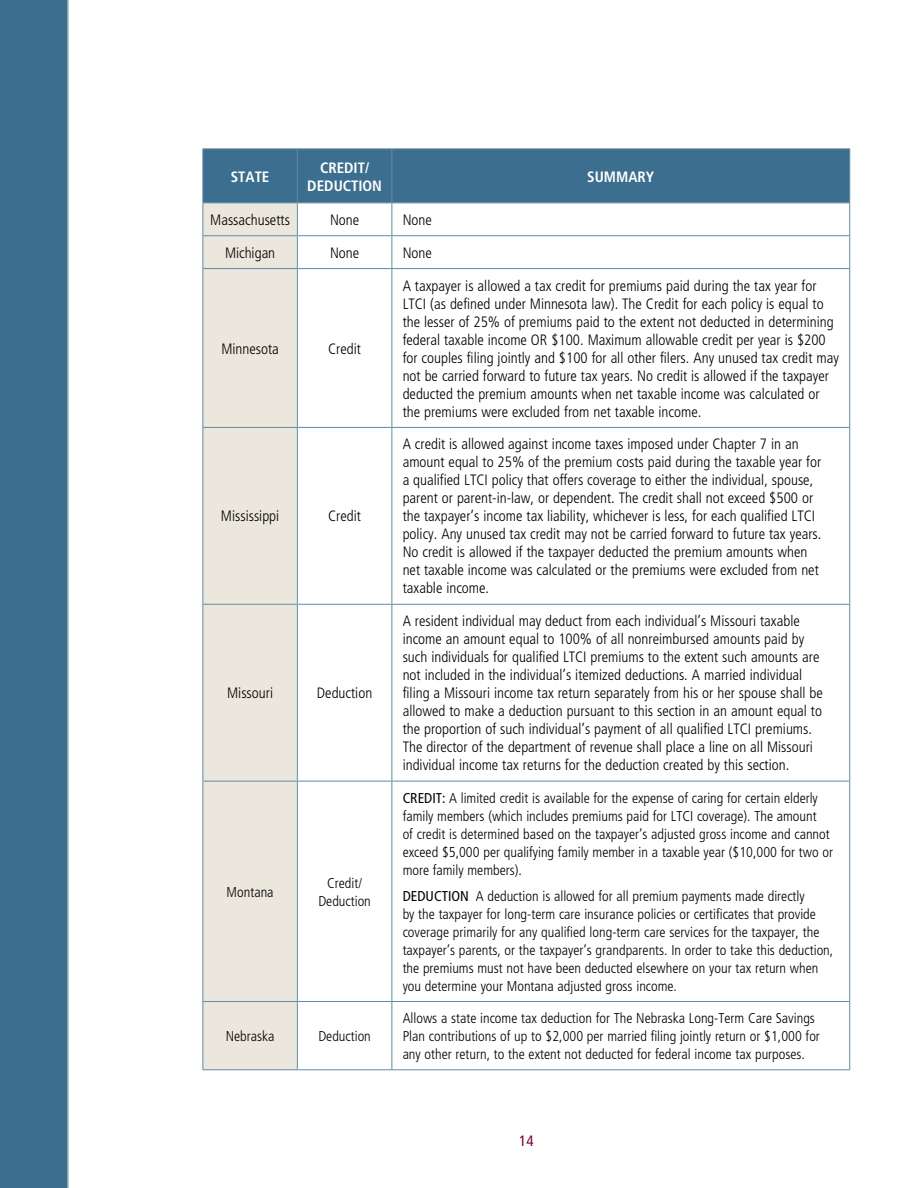
<style>
.page{position:relative;width:918px;height:1188px;background:#fff}
.page>*{position:absolute;margin:0;border:0;box-sizing:border-box;transform-origin:0 0}
.t1{font:300 condensed 15px/18px "Frutiger";color:#000}
.t2{font:700 condensed 15px "Frutiger";color:#fff}
.t3{font:condensed 15px "Frutiger";color:#7a003c}
.t4{font:300 condensed 14.25px/18px "Frutiger";color:#000}
.s1{font-weight:400}
</style>
<div class="page">
<hr style="left:68px;top:0;width:1px;height:1188px;background:#3b6e8f">
<div style="left:0;top:0;width:68px;height:1188px;background:#3b6e8f"></div>
<div style="left:203px;top:149px;width:646px;height:53px;background:#3b6e8f"></div>
<div style="left:203px;top:203px;width:94px;height:866px;background:#ece7dd"></div>
<svg style="left:298px;top:203px;width:551px;height:866px"></svg>
<hr style="left:202px;top:148px;width:95px;height:1px;background:#628ba5">
<hr style="left:202px;top:149px;width:1px;height:53px;background:#628ba5">
<hr style="left:297px;top:148px;width:95px;height:1px;background:#628ba5">
<hr style="left:297px;top:149px;width:1px;height:53px;background:#628ba5">
<hr style="left:392px;top:148px;width:458px;height:1px;background:#628ba5">
<hr style="left:392px;top:149px;width:1px;height:53px;background:#628ba5">
<hr style="left:849px;top:149px;width:1px;height:53px;background:#628ba5">
<hr style="left:202px;top:202px;width:95px;height:1px;background:#628ba5">
<hr style="left:202px;top:203px;width:1px;height:32px;background:#628ba5">
<hr style="left:297px;top:202px;width:95px;height:1px;background:#628ba5">
<hr style="left:297px;top:203px;width:1px;height:32px;background:#628ba5">
<hr style="left:392px;top:202px;width:458px;height:1px;background:#628ba5">
<hr style="left:392px;top:203px;width:1px;height:32px;background:#628ba5">
<hr style="left:849px;top:203px;width:1px;height:32px;background:#628ba5">
<hr style="left:202px;top:235px;width:95px;height:1px;background:#628ba5">
<hr style="left:202px;top:236px;width:1px;height:32px;background:#628ba5">
<hr style="left:297px;top:235px;width:95px;height:1px;background:#628ba5">
<hr style="left:297px;top:236px;width:1px;height:32px;background:#628ba5">
<hr style="left:392px;top:235px;width:458px;height:1px;background:#628ba5">
<hr style="left:392px;top:236px;width:1px;height:32px;background:#628ba5">
<hr style="left:849px;top:236px;width:1px;height:32px;background:#628ba5">
<hr style="left:202px;top:268px;width:95px;height:1px;background:#628ba5">
<hr style="left:202px;top:269px;width:1px;height:158px;background:#628ba5">
<hr style="left:297px;top:268px;width:95px;height:1px;background:#628ba5">
<hr style="left:297px;top:269px;width:1px;height:158px;background:#628ba5">
<hr style="left:392px;top:268px;width:458px;height:1px;background:#628ba5">
<hr style="left:392px;top:269px;width:1px;height:158px;background:#628ba5">
<hr style="left:849px;top:269px;width:1px;height:158px;background:#628ba5">
<hr style="left:202px;top:427px;width:95px;height:1px;background:#628ba5">
<hr style="left:202px;top:428px;width:1px;height:176px;background:#628ba5">
<hr style="left:297px;top:427px;width:95px;height:1px;background:#628ba5">
<hr style="left:297px;top:428px;width:1px;height:176px;background:#628ba5">
<hr style="left:392px;top:427px;width:458px;height:1px;background:#628ba5">
<hr style="left:392px;top:428px;width:1px;height:176px;background:#628ba5">
<hr style="left:849px;top:428px;width:1px;height:176px;background:#628ba5">
<hr style="left:202px;top:604px;width:95px;height:1px;background:#628ba5">
<hr style="left:202px;top:605px;width:1px;height:176px;background:#628ba5">
<hr style="left:297px;top:604px;width:95px;height:1px;background:#628ba5">
<hr style="left:297px;top:605px;width:1px;height:176px;background:#628ba5">
<hr style="left:392px;top:604px;width:458px;height:1px;background:#628ba5">
<hr style="left:392px;top:605px;width:1px;height:176px;background:#628ba5">
<hr style="left:849px;top:605px;width:1px;height:176px;background:#628ba5">
<hr style="left:202px;top:781px;width:95px;height:1px;background:#628ba5">
<hr style="left:202px;top:782px;width:1px;height:219px;background:#628ba5">
<hr style="left:297px;top:781px;width:95px;height:1px;background:#628ba5">
<hr style="left:297px;top:782px;width:1px;height:219px;background:#628ba5">
<hr style="left:392px;top:781px;width:458px;height:1px;background:#628ba5">
<hr style="left:392px;top:782px;width:1px;height:219px;background:#628ba5">
<hr style="left:849px;top:782px;width:1px;height:219px;background:#628ba5">
<hr style="left:202px;top:1001px;width:95px;height:1px;background:#628ba5">
<hr style="left:202px;top:1002px;width:1px;height:67px;background:#628ba5">
<hr style="left:297px;top:1001px;width:95px;height:1px;background:#628ba5">
<hr style="left:297px;top:1002px;width:1px;height:67px;background:#628ba5">
<hr style="left:392px;top:1001px;width:458px;height:1px;background:#628ba5">
<hr style="left:392px;top:1002px;width:1px;height:67px;background:#628ba5">
<hr style="left:849px;top:1002px;width:1px;height:67px;background:#628ba5">
<hr style="left:202px;top:1069px;width:95px;height:1px;background:#628ba5">
<hr style="left:297px;top:1069px;width:95px;height:1px;background:#628ba5">
<hr style="left:392px;top:1069px;width:458px;height:1px;background:#628ba5">
<p class="t2" style="left:231px;top:167px;width:17px">STATE</p>
<p class="t2" style="left:320px;top:158px;width:17px">CREDIT</p>
<p class="t2" style="left:365px;top:158px;width:6px">/</p>
<p class="t2" style="left:307px;top:176px;width:19px">DEDUCTION</p>
<p class="t1" style="left:210px;top:211px;width:81px">Massachusetts</p>
<p class="t1" style="left:330px;top:211px;width:31px">None</p>
<p class="t1" style="left:403px;top:211px;width:31px">None</p>
<p class="t1" style="left:225px;top:244px;width:52px">Michigan</p>
<p class="t1" style="left:330px;top:244px;width:31px">None</p>
<p class="t1" style="left:403px;top:244px;width:31px">None</p>
<p class="t2" style="left:587px;top:167px;width:19px">SUMMARY</p>
<p class="t1" style="left:221px;top:340px;width:59px">Minnesota</p>
<p class="t1" style="left:328px;top:340px;width:34px">Credit</p>
<p class="t1" style="left:221px;top:508px;width:60px">Mississippi</p>
<p class="t1" style="left:328px;top:508px;width:34px">Credit</p>
<p class="t1" style="left:227px;top:684px;width:47px">Missouri</p>
<p class="t1" style="left:317px;top:684px;width:57px">Deduction</p>
<p class="t4" style="left:227px;top:883px;width:48px">Montana</p>
<p class="t4" style="left:318px;top:874px;width:54px;text-align:center">Credit/<br>Deduction</p>
<p class="t4" style="left:226px;top:1027px;width:50px">Nebraska</p>
<p class="t4" style="left:318px;top:1027px;width:54px">Deduction</p>
<p class="t1" style="left:403px;top:277px;width:438px">A taxpayer is allowed a tax credit for premiums paid during the tax year for LTCI (as defined under Minnesota law). The Credit for each policy is equal to the lesser of 25% of premiums paid to the extent not deducted in determining federal taxable income OR $100. Maximum allowable credit per year is $200 for couples filing jointly and $100 for all other filers. Any unused tax credit may not be carried forward to future tax years. No credit is allowed if the taxpayer deducted the premium amounts when net taxable income was calculated or the premiums were excluded from net taxable income.</p>
<p class="t1" style="left:403px;top:436px;width:420px">A credit is allowed against income taxes imposed under Chapter 7 in an amount equal to 25% of the premium costs paid during the taxable year for a qualified LTCI policy that offers coverage to either the individual, spouse, parent or parent-in-law, or dependent. The credit shall not exceed $500 or the taxpayer’s income tax liability, whichever is less, for each qualified LTCI policy. Any unused tax credit may not be carried forward to future tax years.<br>No credit is allowed if the taxpayer deducted the premium amounts when net taxable income was calculated or the premiums were excluded from net taxable income.</p>
<p class="t1" style="left:403px;top:612px;width:422px">A resident individual may deduct from each individual’s Missouri taxable income an amount equal to 100% of all nonreimbursed amounts paid by such individuals for qualified LTCI premiums to the extent such amounts are not included in the individual’s itemized deductions. A married individual filing a Missouri income tax return separately from his or her spouse shall be allowed to make a deduction pursuant to this section in an amount equal to the proportion of such individual’s payment of all qualified LTCI premiums.<br>The director of the department of revenue shall place a line on all Missouri individual income tax returns for the deduction created by this section.</p>
<p class="t4" style="left:403px;top:789px;width:432px"><span class="s1">CREDIT:</span> A limited credit is available for the expense of caring for certain elderly family members (which includes premiums paid for LTCI coverage). The amount<br>of credit is determined based on the taxpayer’s adjusted gross income and cannot exceed $5,000 per qualifying family member in a taxable year ($10,000 for two or more family members).</p>
<p class="t4" style="left:403px;top:887px;width:432px"><span class="s1">DEDUCTION</span> A deduction is allowed for all premium payments made directly<br>by the taxpayer for long-term care insurance policies or certificates that provide coverage primarily for any qualified long-term care services for the taxpayer, the taxpayer’s parents, or the taxpayer’s grandparents. In order to take this deduction, the premiums must not have been deducted elsewhere on your tax return when you determine your Montana adjusted gross income.</p>
<p class="t4" style="left:403px;top:1009px;width:419px">Allows a state income tax deduction for The Nebraska Long-Term Care Savings<br>Plan contributions of up to $2,000 per married filing jointly return or $1,000 for any other return, to the extent not deducted for federal income tax purposes.</p>
<p class="t3" style="left:519px;top:1132px;width:16px">14</p>
</div>
